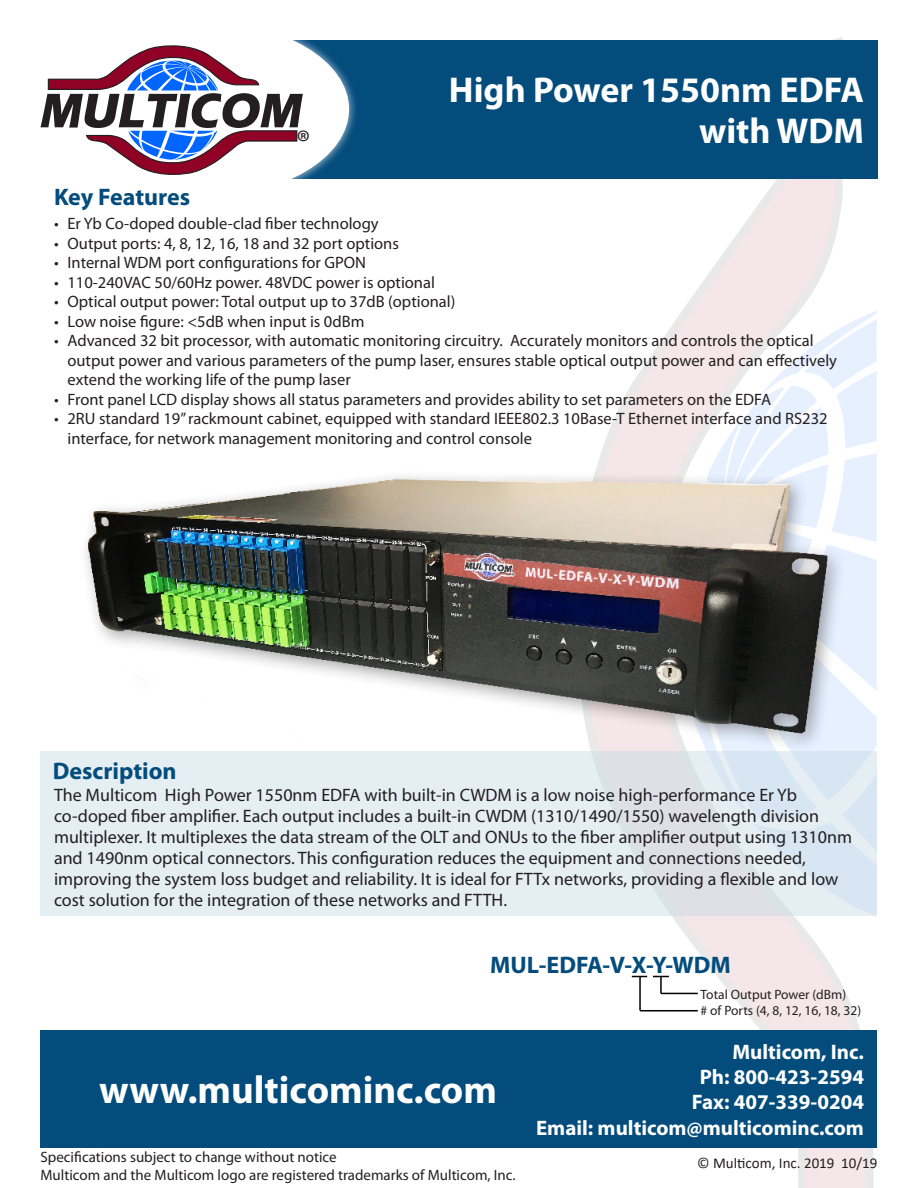
<style>
.page{position:relative;width:918px;height:1188px;background:#fff}
.page>*{position:absolute;margin:0;border:0;box-sizing:border-box;transform-origin:0 0}
.t1{font:700 39px "Myriad Pro";color:#fff}
.t2{font:700 36px/40.5px "Myriad Pro";color:#fff;text-align:right}
.t3{font:33px "Myriad Pro";color:#231f20}
.t4{font:700 24px "Myriad Pro";color:#034c7c}
.t5{font:700 21px/25.2px "Myriad Pro";color:#fff;text-align:right}
.t6{font:18px/21px "Myriad Pro";color:#231f20}
.t7{font:16.5px/19.5px "Myriad Pro";color:#231f20}
.t8{font:15px "Myriad Pro";color:#231f20}
.t9{font:15px "Calibri";color:#231f20}
.t10{font:13.5px "Myriad Pro";color:#231f20}
</style>
<div class="page">
<svg style="left:579px;top:37px;width:298px;height:1151px"></svg>
<svg style="left:676px;top:311px;width:201px;height:441px"></svg>
<div style="left:40px;top:1030px;width:838px;height:118px;background:#034c7c"></div>
<div style="left:279px;top:40px;width:599px;height:138px;background:#034c7c"></div>
<div style="left:48px;top:12px;width:310px;height:194px;background:#fff;opacity:.75"></div>
<div style="left:58px;top:22px;width:291px;height:175px;background:#fff;border-radius:50%"></div>
<svg style="left:40px;top:45px;width:263px;height:130px"></svg>
<div style="left:40px;top:752px;width:838px;height:164px;background:linear-gradient(to right,#e7f0f4,#dee7ef)"></div>
<svg style="left:632px;top:976px;width:15px;height:1px"></svg>
<svg style="left:653px;top:976px;width:16px;height:17px"></svg>
<hr style="left:639px;top:976px;width:2px;height:35px;background:#000">
<hr style="left:661px;top:993px;width:37px;height:1px;background:#000">
<hr style="left:640px;top:1010px;width:58px;height:1px;background:#000">
<div style="left:79px;top:470px;width:767px;height:284px;background:#231f20;opacity:.4"></div>
<img style="left:89px;top:477px;width:740px;height:259px">
<p class="t3" style="left:297px;top:122px;width:15px">®</p>
<p class="t2" style="left:449px;top:69px;width:417px">High Power 1550nm EDFA with WDM</p>
<p class="t4" style="left:54px;top:182px;width:138px">Key Features</p>
<p class="t7" style="left:54px;top:214px;width:326px">• Er Yb Co-doped double-clad fiber technology</p>
<p class="t7" style="left:54px;top:233px;width:346px">• Output ports: 4, 8, 12, 16, 18 and 32 port options</p>
<p class="t7" style="left:54px;top:253px;width:314px">• Internal WDM port configurations for GPON</p>
<p class="t7" style="left:54px;top:272px;width:382px">• 110-240VAC 50/60Hz power. 48VDC power is optional</p>
<p class="t7" style="left:54px;top:292px;width:403px">• Optical output power: Total output up to 37dB (optional)</p>
<p class="t7" style="left:54px;top:311px;width:312px">• Low noise figure: &lt;5dB when input is 0dBm</p>
<p class="t7" style="left:68px;top:331px;width:771px;text-indent:-14px">• Advanced 32 bit processor, with automatic monitoring circuitry. Accurately monitors and controls the optical output power and various parameters of the pump laser, ensures stable optical output power and can effectively extend the working life of the pump laser</p>
<p class="t7" style="left:54px;top:389px;width:719px">• Front panel LCD display shows all status parameters and provides ability to set parameters on the EDFA</p>
<p class="t7" style="left:68px;top:409px;width:762px;text-indent:-14px">• 2RU standard 19”rackmount cabinet, equipped with standard IEEE802.3 10Base-T Ethernet interface and RS232 interface, for network management monitoring and control console</p>
<p class="t4" style="left:53px;top:755px;width:125px">Description</p>
<p class="t6" style="left:54px;top:784px;width:800px">The Multicom High Power 1550nm EDFA with built-in CWDM is a low noise high-performance Er Yb co-doped fiber amplifier. Each output includes a built-in CWDM (1310/1490/1550) wavelength division multiplexer. It multiplexes the data stream of the OLT and ONUs to the fiber amplifier output using 1310nm and 1490nm optical connectors. This configuration reduces the equipment and connections needed, improving the system loss budget and reliability. It is ideal for FTTx networks, providing a flexible and low cost solution for the integration of these networks and FTTH.</p>
<p class="t4" style="left:490px;top:949px;width:242px">MUL-EDFA-V-X-Y-WDM</p>
<p class="t10" style="left:701px;top:986px;width:147px">Total Output Power (dBm)</p>
<p class="t10" style="left:701px;top:1002px;width:162px"># of Ports (4, 8, 12, 16, 18, 32)</p>
<h1 class="t1" style="left:99px;top:1065px;width:399px">www.multicominc.com</h1>
<p class="t8" style="left:40px;top:1147px;width:298px">Specifications subject to change without notice</p>
<p class="t8" style="left:40px;top:1165px;width:477px">Multicom and the Multicom logo are registered trademarks of Multicom, Inc.</p>
<p class="t5" style="left:536px;top:1039px;width:329px">Multicom, Inc.<br>Ph: 800-423-2594<br>Fax: 407-339-0204<br>Email: multicom@multicominc.com</p>
<p class="t9" style="left:697px;top:1152px;width:182px">© Multicom, Inc. 2019 10/19</p>
</div>
